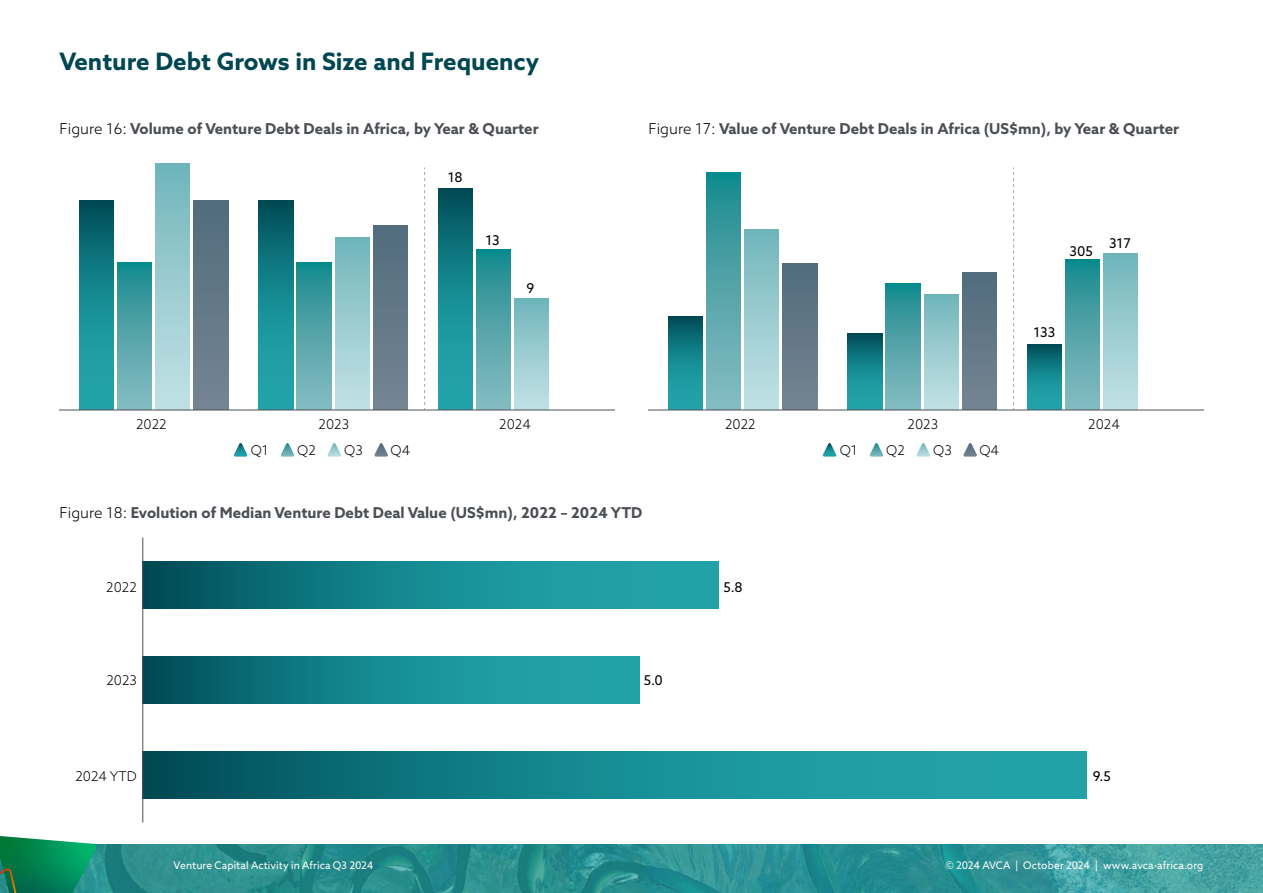
<style>
.page{position:relative;width:1263px;height:893px;background:#fff}
.page>*{position:absolute;margin:0;border:0;box-sizing:border-box;transform-origin:0 0}
.Body_Copy{font:700 24px "Azo Sans";color:#004752}
.Body_Copy-2{font:700 15px "Azo Sans";color:#4b4f54}
.t1{font:300 13.5px "Azo Sans";color:#000}
.t2{font:13.5px "Azo Sans";color:#000}
.t3{font:10.5px "Azo Sans";letter-spacing:.005em;color:#fff}
.s1{font-weight:300;color:#000}
</style>
<div class="page">
<svg style="left:424px;top:167px;width:1px;height:243px"></svg>
<svg style="left:234px;top:443px;width:14px;height:14px"></svg>
<svg style="left:280px;top:443px;width:15px;height:14px"></svg>
<svg style="left:327px;top:443px;width:14px;height:14px"></svg>
<svg style="left:374px;top:443px;width:14px;height:14px"></svg>
<div style="left:194px;top:200px;width:34px;height:210px;background:linear-gradient(to bottom,#516c7d,#758492)"></div>
<div style="left:373px;top:225px;width:35px;height:185px;background:linear-gradient(to bottom,#516c7d,#758492)"></div>
<div style="left:156px;top:164px;width:34px;height:246px;background:linear-gradient(to bottom,#72b6bb,#c3e2e6)"></div>
<div style="left:335px;top:237px;width:34px;height:173px;background:linear-gradient(to bottom,#71b6bb,#c3e2e6)"></div>
<div style="left:514px;top:299px;width:35px;height:111px;background:linear-gradient(to bottom,#71b6bb,#c3e2e6)"></div>
<div style="left:118px;top:262px;width:34px;height:148px;background:linear-gradient(to bottom,#198b8e,#8abdc3)"></div>
<div style="left:297px;top:262px;width:34px;height:148px;background:linear-gradient(to bottom,#198b8e,#8abdc3)"></div>
<div style="left:476px;top:250px;width:35px;height:160px;background:linear-gradient(to bottom,#198b8e,#8abdc3)"></div>
<svg style="left:79px;top:200px;width:35px;height:210px"></svg>
<svg style="left:259px;top:200px;width:34px;height:210px"></svg>
<svg style="left:438px;top:188px;width:35px;height:222px"></svg>
<hr style="left:60px;top:410px;width:554px;height:1px;background:#4c5055">
<svg style="left:1013px;top:167px;width:1px;height:243px"></svg>
<svg style="left:822px;top:443px;width:15px;height:14px"></svg>
<svg style="left:869px;top:443px;width:14px;height:14px"></svg>
<svg style="left:916px;top:443px;width:14px;height:14px"></svg>
<svg style="left:963px;top:443px;width:14px;height:14px"></svg>
<div style="left:783px;top:263px;width:34px;height:147px;background:linear-gradient(to bottom,#516c7d,#758492)"></div>
<div style="left:962px;top:272px;width:34px;height:138px;background:linear-gradient(to bottom,#516c7d,#758492)"></div>
<div style="left:745px;top:229px;width:34px;height:181px;background:linear-gradient(to bottom,#71b6bb,#c3e2e6)"></div>
<div style="left:924px;top:294px;width:34px;height:116px;background:linear-gradient(to bottom,#71b6bb,#c3e2e5)"></div>
<div style="left:1103px;top:254px;width:35px;height:156px;background:linear-gradient(to bottom,#72b6bb,#c3e2e5)"></div>
<div style="left:706px;top:172px;width:35px;height:238px;background:linear-gradient(to bottom,#198b8e,#8abec3)"></div>
<svg style="left:886px;top:284px;width:34px;height:126px"></svg>
<div style="left:1065px;top:260px;width:35px;height:150px;background:linear-gradient(to bottom,#1a8b8e,#8abec3)"></div>
<svg style="left:668px;top:317px;width:35px;height:93px"></svg>
<svg style="left:848px;top:334px;width:34px;height:76px"></svg>
<svg style="left:1027px;top:344px;width:34px;height:66px"></svg>
<hr style="left:648px;top:410px;width:555px;height:1px;background:#4c5055">
<svg style="left:144px;top:751px;width:942px;height:48px"></svg>
<svg style="left:144px;top:656px;width:495px;height:48px"></svg>
<svg style="left:144px;top:561px;width:575px;height:48px"></svg>
<hr style="left:143px;top:538px;width:1px;height:285px;background:#4c5055">
<img style="left:97px;top:844px;width:1166px;height:49px">
<svg style="left:0;top:836px;width:97px;height:57px"></svg>
<p class="Body_Copy" style="left:60px;top:46px;width:481px">Venture Debt Grows in Size and Frequency</p>
<p class="Body_Copy-2" style="left:60px;top:119px;width:481px"><span class="s1">Figure 16:</span> Volume of Venture Debt Deals in Africa, by Year &amp; Quarter</p>
<p class="Body_Copy-2" style="left:648px;top:119px;width:532px"><span class="s1">Figure 17:</span> Value of Venture Debt Deals in Africa (US$mn), by Year &amp; Quarter</p>
<p class="t2" style="left:448px;top:168px;width:17px">18</p>
<p class="t2" style="left:485px;top:232px;width:16px">13</p>
<p class="t2" style="left:526px;top:279px;width:9px">9</p>
<p class="t1" style="left:136px;top:415px;width:32px">2022</p>
<p class="t1" style="left:318px;top:415px;width:32px">2023</p>
<p class="t1" style="left:499px;top:415px;width:33px">2024</p>
<p class="t1" style="left:251px;top:442px;width:19px">Q1</p>
<p class="t1" style="left:297px;top:442px;width:20px">Q2</p>
<p class="t1" style="left:344px;top:442px;width:20px">Q3</p>
<p class="t1" style="left:390px;top:442px;width:21px">Q4</p>
<p class="Body_Copy-2" style="left:60px;top:503px;width:584px"><span class="s1">Figure 18:</span> Evolution of Median Venture Debt Deal Value (US$mn), 2022 – 2024 YTD</p>
<p class="t2" style="left:1069px;top:242px;width:25px">305</p>
<p class="t2" style="left:1109px;top:234px;width:23px">317</p>
<p class="t2" style="left:1033px;top:323px;width:23px">133</p>
<p class="t1" style="left:725px;top:415px;width:32px">2022</p>
<p class="t1" style="left:907px;top:415px;width:32px">2023</p>
<p class="t1" style="left:1088px;top:415px;width:33px">2024</p>
<p class="t1" style="left:840px;top:442px;width:19px">Q1</p>
<p class="t1" style="left:886px;top:442px;width:20px">Q2</p>
<p class="t1" style="left:933px;top:442px;width:20px">Q3</p>
<p class="t1" style="left:979px;top:442px;width:21px">Q4</p>
<p class="t1" style="left:106px;top:578px;width:32px">2022</p>
<p class="t2" style="left:723px;top:578px;width:21px">5.8</p>
<p class="t1" style="left:106px;top:671px;width:32px">2023</p>
<p class="t2" style="left:644px;top:672px;width:21px">5.0</p>
<p class="t1" style="left:75px;top:767px;width:63px">2024 YTD</p>
<p class="t2" style="left:1093px;top:768px;width:19px">9.5</p>
<p class="t3" style="left:174px;top:859px;width:201px">Venture Capital Activity in Africa Q3 2024</p>
<p class="t3" style="left:945px;top:859px;width:260px">© 2024 AVCA | October 2024 | www.avca-africa.org</p>
</div>
